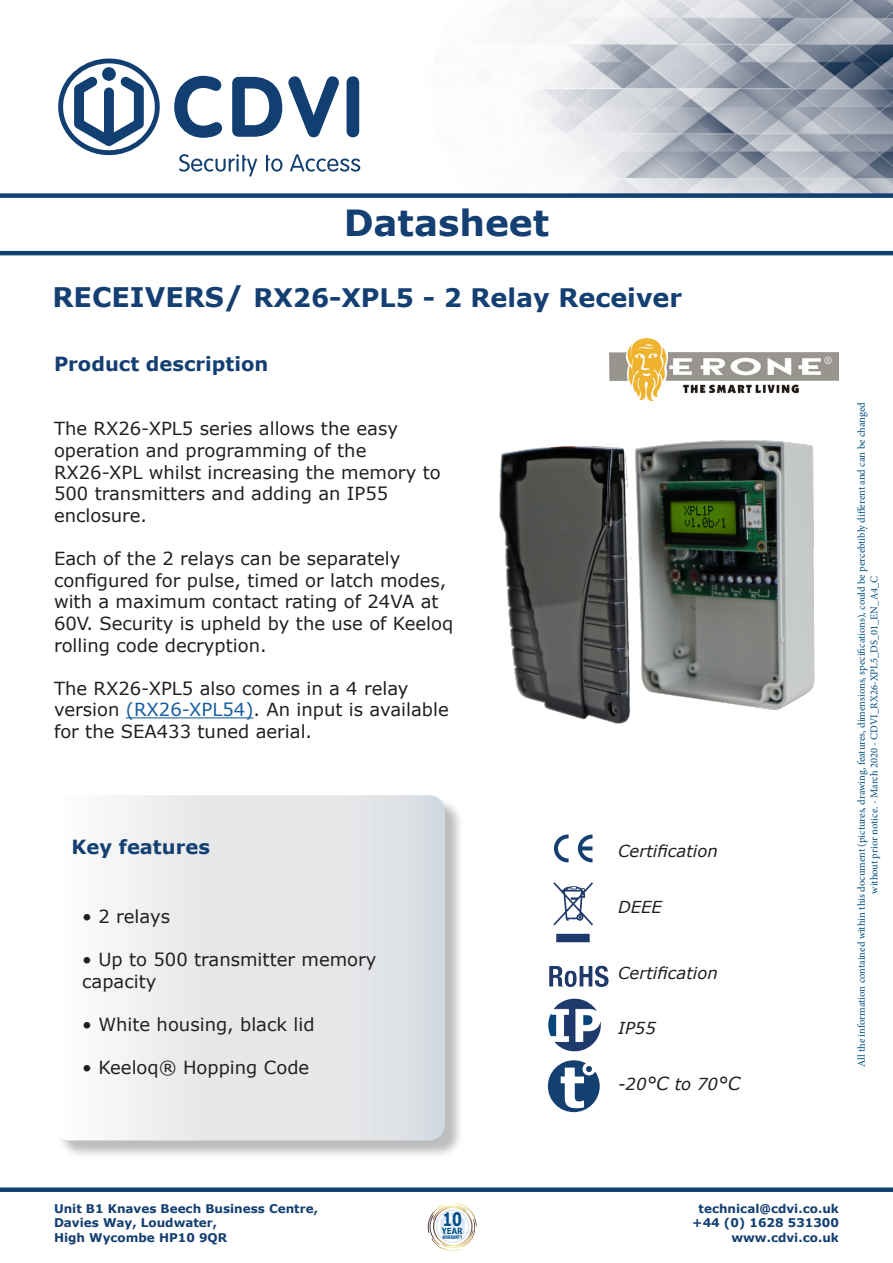
<style>
.page{position:relative;width:893px;height:1263px;background:#fff}
.page>*{position:absolute;margin:0;border:0;box-sizing:border-box;transform-origin:0 0}
.t1{font:700 36px "Verdana";color:#143f72}
.t2{font:700 25.5px "Verdana";color:#143f72}
.t3{font:700 19.5px "Verdana";color:#143f72}
.t4{font:700 18.6px "Verdana";color:#014f85;scale:.75 1}
.t5{font:18px/21.6px "Verdana";color:#231f20}
.t6{font:italic 16.5px "Verdana";color:#231f20}
.t7{font:700 12px "Verdana";color:#143f72}
.t8{font:10.5px/12.6px "Minion Pro";color:#014d7f;text-align:center}
.t9{font:700 8.55px "Verdana";color:#014f85;scale:.82 1}
.t10{font:700 4.95px "Verdana";color:#014f85;scale:.62 1}
.s1{font-size:27px}
.s2{font-size:28.5px}
.s3{color:#175d9e}
.s4{font-size:18px}
</style>
<div class="page">
<img style="left:346px;top:0;width:547px;height:193px">
<div style="left:0;top:193px;width:893px;height:5px;background:#143f72"></div>
<div style="left:0;top:1187px;width:893px;height:5px;background:#0f4372"></div>
<hr style="left:0;top:251px;width:893px;height:4px;background:#143f71">
<div style="left:56px;top:798px;width:408px;height:361px;background:#231f20;opacity:.3"></div>
<svg style="left:56px;top:795px;width:389px;height:345px"></svg>
<svg style="left:58px;top:59px;width:102px;height:96px"></svg>
<svg style="left:179px;top:154px;width:78px;height:23px"></svg>
<svg style="left:266px;top:155px;width:16px;height:17px"></svg>
<svg style="left:290px;top:154px;width:70px;height:18px"></svg>
<svg style="left:174px;top:76px;width:48px;height:62px"></svg>
<svg style="left:232px;top:77px;width:50px;height:60px"></svg>
<svg style="left:288px;top:76px;width:51px;height:61px"></svg>
<div style="left:347px;top:76px;width:12px;height:61px;background:#113f71;border-radius:6px"></div>
<img style="left:285px;top:440px;width:530px;height:466px">
<hr style="left:126px;top:717px;width:128px;height:1px;background:#175d9e">
<img style="left:609px;top:338px;width:230px;height:63px">
<svg style="left:578px;top:834px;width:14px;height:28px"></svg>
<svg style="left:554px;top:834px;width:15px;height:28px"></svg>
<svg style="left:553px;top:882px;width:40px;height:60px"></svg>
<img style="left:549px;top:965px;width:60px;height:22px">
<svg style="left:548px;top:1060px;width:52px;height:52px"></svg>
<img style="left:548px;top:998px;width:53px;height:54px">
<svg style="left:428px;top:1203px;width:49px;height:48px"></svg>
<p class="t1" style="left:344px;top:199px;width:207px">Datasheet</p>
<p class="t2" style="left:52px;top:281px;width:631px"><span class="s1">RECEIVERS</span><span class="s2">/</span> RX26-XPL5 - 2 Relay Receiver</p>
<p class="t3" style="left:54px;top:351px;width:216px">Product description</p>
<p class="t5" style="left:54px;top:418px;width:346px">The RX26-XPL5 series allows the easy</p>
<p class="t5" style="left:54px;top:440px;width:314px">operation and programming of the</p>
<p class="t5" style="left:54px;top:462px;width:388px">RX26-XPL whilst increasing the memory to<br>500 transmitters and adding an IP55</p>
<p class="t5" style="left:54px;top:505px;width:95px">enclosure.</p>
<p class="t5" style="left:54px;top:548px;width:348px">Each of the 2 relays can be separately</p>
<p class="t5" style="left:54px;top:570px;width:401px">configured for pulse, timed or latch modes, with a maximum contact rating of 24VA at<br>60V. Security is upheld by the use of Keeloq</p>
<p class="t5" style="left:54px;top:634px;width:214px">rolling code decryption.</p>
<p class="t5" style="left:54px;top:678px;width:356px">The RX26-XPL5 also comes in a 4 relay</p>
<p class="t5" style="left:54px;top:699px;width:396px">version <span class="s3">(RX26-XPL54)</span>. An input is available for the SEA433 tuned aerial.</p>
<p class="t3" style="left:71px;top:834px;width:140px">Key features</p>
<p class="t5" style="left:82px;top:906px;width:89px">• 2 relays</p>
<p class="t5" style="left:82px;top:949px;width:296px">• Up to 500 transmitter memory</p>
<p class="t5" style="left:82px;top:971px;width:76px">capacity</p>
<p class="t5" style="left:82px;top:1014px;width:234px">• White housing, black lid</p>
<p class="t5" style="left:82px;top:1057px;width:229px">• Keeloq® Hopping Code</p>
<p class="t6" style="left:618px;top:840px;width:101px">Certification</p>
<p class="t6" style="left:618px;top:897px;width:45px">DEEE</p>
<p class="t6" style="left:618px;top:963px;width:101px">Certification</p>
<p class="t6" style="left:618px;top:1017px;width:39px">IP55</p>
<p class="t6" style="left:618px;top:1073px;width:124px">-20<span class="s4">°C</span> to 70<span class="s4">°C</span></p>
<p class="t8" style="left:855px;top:1067px;width:667px;rotate:-90deg">All the information contained within this document (pictures, drawing, features, dimensions, specifications), could be percebtibly different and can be changed without prior notice. - March 2020 - CDVI_RX26-XPL5_DS_01_EN_A4_C</p>
<p class="t7" style="left:54px;top:1201px;width:266px">Unit B1 Knaves Beech Business Centre,</p>
<p class="t7" style="left:54px;top:1215px;width:165px">Davies Way, Loudwater,</p>
<p class="t7" style="left:54px;top:1230px;width:175px">High Wycombe HP10 9QR</p>
<p class="t4" style="left:442px;top:1207px;width:27px">10</p>
<p class="t10" style="left:442px;top:1234px;width:33px">WARRANTY</p>
<p class="t9" style="left:442px;top:1225px;width:27px">YEAR</p>
<p class="t7" style="left:699px;top:1201px;width:142px">technical@cdvi.co.uk</p>
<p class="t7" style="left:692px;top:1215px;width:148px">+44 (0) 1628 531300</p>
<p class="t7" style="left:731px;top:1230px;width:109px">www.cdvi.co.uk</p>
</div>
